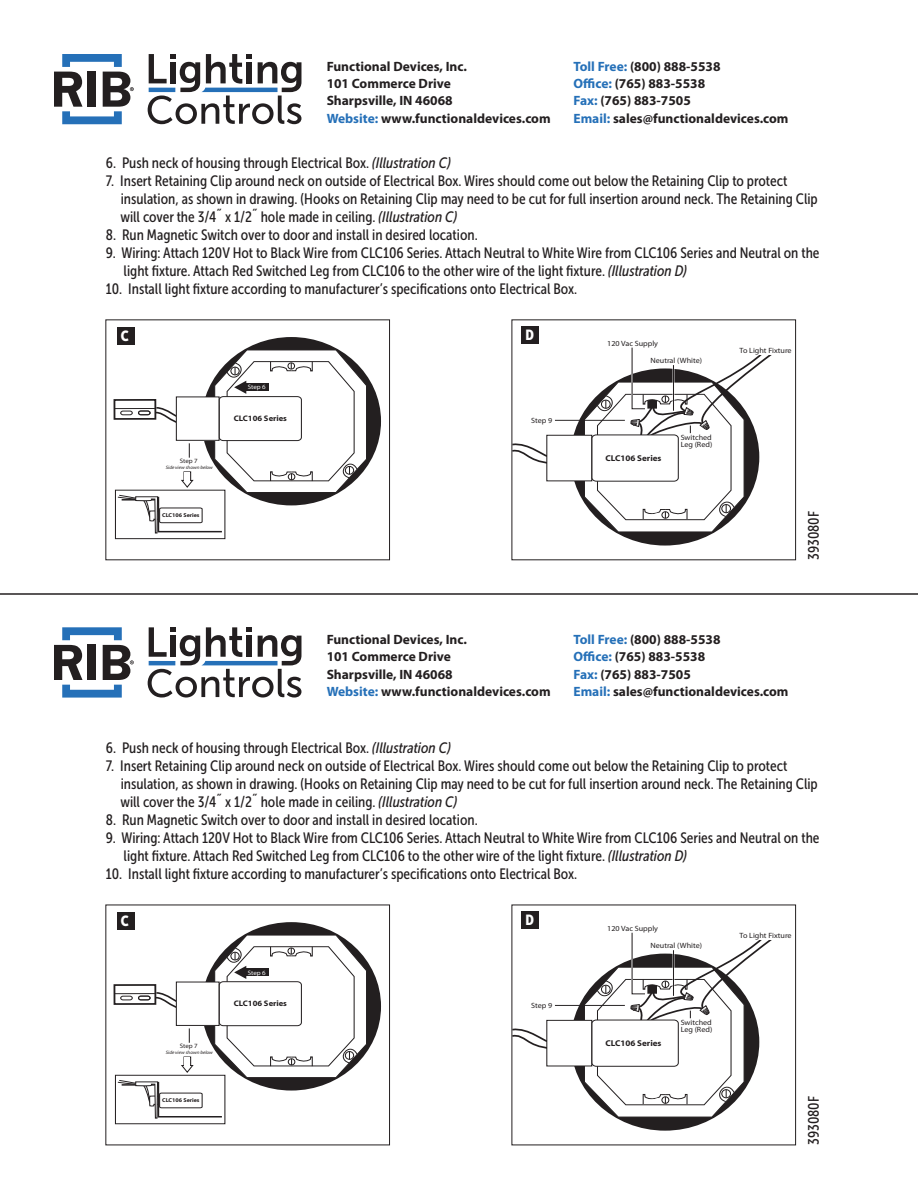
<style>
.page{position:relative;width:918px;height:1188px;background:#fff}
.page>*{position:absolute;margin:0;border:0;box-sizing:border-box;transform-origin:0 0}
.t1{font:15px "Museo Sans Cond 500";color:#231f20}
.t2{font:14.55px "Museo Sans Cond 900";color:#fff}
.t3{font:700 13.5px/17.2px "Myriad Pro";color:#231f20}
.t4{font:700 8.4px "Myriad";color:#231f20;scale:1.07 1}
.t5{font:700 8.1px "Myriad";color:#231f20;scale:1.07 1}
.t6{font:7.65px/6.8px "Myriad";color:#231f20;scale:1.07 1}
.t7{font:7.65px "Myriad Pro";color:#231f20;scale:1.07 1}
.t8{font:6.45px "Myriad";letter-spacing:-.005em;color:#231f20;scale:1.07 1}
.t9{font:6.45px "Myriad";letter-spacing:-.005em;color:#fff;scale:1.07 1}
.t10{font:700 5.7px "Myriad";color:#231f20;scale:1.07 1}
.t11{font:italic 4.8px "Myriad";color:#231f20;scale:1.07 1}
.s1{color:#2570b8}
.s2{font-style:italic}
</style>
<div class="page">
<svg style="left:54px;top:54px;width:80px;height:70px"></svg>
<svg style="left:148px;top:54px;width:153px;height:70px"></svg>
<svg style="left:54px;top:627px;width:80px;height:71px"></svg>
<svg style="left:148px;top:627px;width:153px;height:71px"></svg>
<hr style="left:0;top:593px;width:918px;height:2px;background:#231f20">
<svg style="left:514px;top:443px;width:32px;height:21px"></svg>
<div style="left:571px;top:368px;width:188px;height:178px;background:#231f20;border-radius:50%"></div>
<div style="left:547px;top:435px;width:45px;height:46px;background:#fff"></div>
<div style="left:546px;top:435px;width:46px;height:46px;border:1px solid #231f20"></div>
<hr style="left:555px;top:420px;width:70px;height:1px;background:#231f20">
<svg style="left:584px;top:347px;width:188px;height:186px"></svg>
<div style="left:521px;top:327px;width:17px;height:17px;background:#231f20"></div>
<div style="left:114px;top:399px;width:42px;height:21px;border:2px solid #231f20"></div>
<hr style="left:114px;top:408px;width:41px;height:1px;background:#231f20">
<div style="left:202px;top:337px;width:179px;height:168px;background:#231f20;border-radius:50%"></div>
<div style="left:115px;top:490px;width:110px;height:49px;border:1px solid #231f20"></div>
<svg style="left:117px;top:349px;width:251px;height:185px"></svg>
<div style="left:117px;top:327px;width:17px;height:17px;background:#231f20"></div>
<svg style="left:514px;top:1028px;width:32px;height:21px"></svg>
<div style="left:571px;top:954px;width:188px;height:177px;background:#231f20;border-radius:50%"></div>
<div style="left:547px;top:1020px;width:45px;height:46px;background:#fff"></div>
<div style="left:546px;top:1020px;width:46px;height:46px;border:1px solid #231f20"></div>
<hr style="left:555px;top:1005px;width:70px;height:1px;background:#231f20">
<svg style="left:584px;top:932px;width:188px;height:186px"></svg>
<div style="left:521px;top:912px;width:17px;height:17px;background:#231f20"></div>
<div style="left:114px;top:984px;width:42px;height:21px;border:2px solid #231f20"></div>
<hr style="left:114px;top:993px;width:41px;height:1px;background:#231f20">
<div style="left:202px;top:922px;width:179px;height:169px;background:#231f20;border-radius:50%"></div>
<div style="left:115px;top:1075px;width:110px;height:49px;border:1px solid #231f20"></div>
<svg style="left:117px;top:934px;width:251px;height:185px"></svg>
<div style="left:117px;top:912px;width:17px;height:18px;background:#231f20"></div>
<p class="t3" style="left:327px;top:57px;width:226px">Functional Devices, Inc.<br>101 Commerce Drive<br>Sharpsville, IN 46068<br><span class="s1">Website:</span> www.functionaldevices.com</p>
<p class="t3" style="left:573px;top:57px;width:217px"><span class="s1">Toll Free:</span> (800) 888-5538<br><span class="s1">Office:</span> (765) 883-5538<br><span class="s1">Fax:</span> (765) 883-7505<br><span class="s1">Email:</span> sales@functionaldevices.com</p>
<p class="t1" style="left:106px;top:154px;width:346px">6. Push neck of housing through Electrical Box. <span class="s2">(Illustration C)</span></p>
<p class="t1" style="left:106px;top:172px;width:683px">7. Insert Retaining Clip around neck on outside of Electrical Box. Wires should come out below the Retaining Clip to protect</p>
<p class="t1" style="left:121px;top:190px;width:699px">insulation, as shown in drawing. (Hooks on Retaining Clip may need to be cut for full insertion around neck. The Retaining Clip</p>
<p class="t1" style="left:120px;top:208px;width:338px">will cover the 3/4˝ x 1/2˝ hole made in ceiling. <span class="s2">(Illustration C)</span></p>
<p class="t1" style="left:106px;top:226px;width:373px">8. Run Magnetic Switch over to door and install in desired location.</p>
<p class="t1" style="left:106px;top:244px;width:715px">9. Wiring: Attach 120V Hot to Black Wire from CLC106 Series. Attach Neutral to White Wire from CLC106 Series and Neutral on the</p>
<p class="t1" style="left:124px;top:262px;width:565px">light fixture. Attach Red Switched Leg from CLC106 to the other wire of the light fixture. <span class="s2">(Illustration D)</span></p>
<p class="t1" style="left:106px;top:280px;width:473px">10. Install light fixture according to manufacturer’s specifications onto Electrical Box.</p>
<p class="t2" style="left:121px;top:327px;width:9px">C</p>
<p class="t8" style="left:180px;top:458px;width:18px">Step 7</p>
<p class="t11" style="left:166px;top:465px;width:46px">Side view shown below</p>
<p class="t10" style="left:162px;top:512px;width:36px">CLC106 Series</p>
<p class="t9" style="left:248px;top:384px;width:18px">Step 6</p>
<p class="t5" style="left:234px;top:414px;width:51px">CLC106 Series</p>
<p class="t2" style="left:525px;top:327px;width:10px">D</p>
<p class="t6" style="left:531px;top:417px;width:21px">Step 9</p>
<p class="t6" style="left:607px;top:340px;width:49px">120 Vac Supply</p>
<p class="t6" style="left:651px;top:358px;width:50px">Neutral (White)</p>
<p class="t7" style="left:740px;top:346px;width:50px">To Light Fixture</p>
<p class="t4" style="left:606px;top:454px;width:54px">CLC106 Series</p>
<p class="t6" style="left:681px;top:434px;width:31px">Switched<br>Leg (Red)</p>
<p class="t1" style="left:805px;top:560px;width:50px;rotate:-90deg">393080F</p>
<p class="t3" style="left:327px;top:631px;width:226px">Functional Devices, Inc.<br>101 Commerce Drive<br>Sharpsville, IN 46068<br><span class="s1">Website:</span> www.functionaldevices.com</p>
<p class="t3" style="left:573px;top:631px;width:217px"><span class="s1">Toll Free:</span> (800) 888-5538<br><span class="s1">Office:</span> (765) 883-5538<br><span class="s1">Fax:</span> (765) 883-7505<br><span class="s1">Email:</span> sales@functionaldevices.com</p>
<p class="t1" style="left:106px;top:740px;width:346px">6. Push neck of housing through Electrical Box. <span class="s2">(Illustration C)</span></p>
<p class="t1" style="left:106px;top:758px;width:683px">7. Insert Retaining Clip around neck on outside of Electrical Box. Wires should come out below the Retaining Clip to protect</p>
<p class="t1" style="left:121px;top:776px;width:699px">insulation, as shown in drawing. (Hooks on Retaining Clip may need to be cut for full insertion around neck. The Retaining Clip</p>
<p class="t1" style="left:120px;top:794px;width:338px">will cover the 3/4˝ x 1/2˝ hole made in ceiling. <span class="s2">(Illustration C)</span></p>
<p class="t1" style="left:106px;top:812px;width:373px">8. Run Magnetic Switch over to door and install in desired location.</p>
<p class="t1" style="left:106px;top:830px;width:715px">9. Wiring: Attach 120V Hot to Black Wire from CLC106 Series. Attach Neutral to White Wire from CLC106 Series and Neutral on the</p>
<p class="t1" style="left:124px;top:848px;width:565px">light fixture. Attach Red Switched Leg from CLC106 to the other wire of the light fixture. <span class="s2">(Illustration D)</span></p>
<p class="t1" style="left:106px;top:866px;width:473px">10. Install light fixture according to manufacturer’s specifications onto Electrical Box.</p>
<p class="t2" style="left:121px;top:912px;width:9px">C</p>
<p class="t8" style="left:180px;top:1043px;width:18px">Step 7</p>
<p class="t11" style="left:166px;top:1050px;width:46px">Side view shown below</p>
<p class="t10" style="left:162px;top:1097px;width:36px">CLC106 Series</p>
<p class="t9" style="left:248px;top:969px;width:18px">Step 6</p>
<p class="t5" style="left:234px;top:999px;width:51px">CLC106 Series</p>
<p class="t2" style="left:525px;top:912px;width:10px">D</p>
<p class="t6" style="left:531px;top:1002px;width:21px">Step 9</p>
<p class="t6" style="left:607px;top:925px;width:49px">120 Vac Supply</p>
<p class="t6" style="left:651px;top:943px;width:50px">Neutral (White)</p>
<p class="t7" style="left:740px;top:931px;width:50px">To Light Fixture</p>
<p class="t4" style="left:606px;top:1039px;width:54px">CLC106 Series</p>
<p class="t6" style="left:681px;top:1019px;width:31px">Switched<br>Leg (Red)</p>
<p class="t1" style="left:805px;top:1145px;width:50px;rotate:-90deg">393080F</p>
</div>
